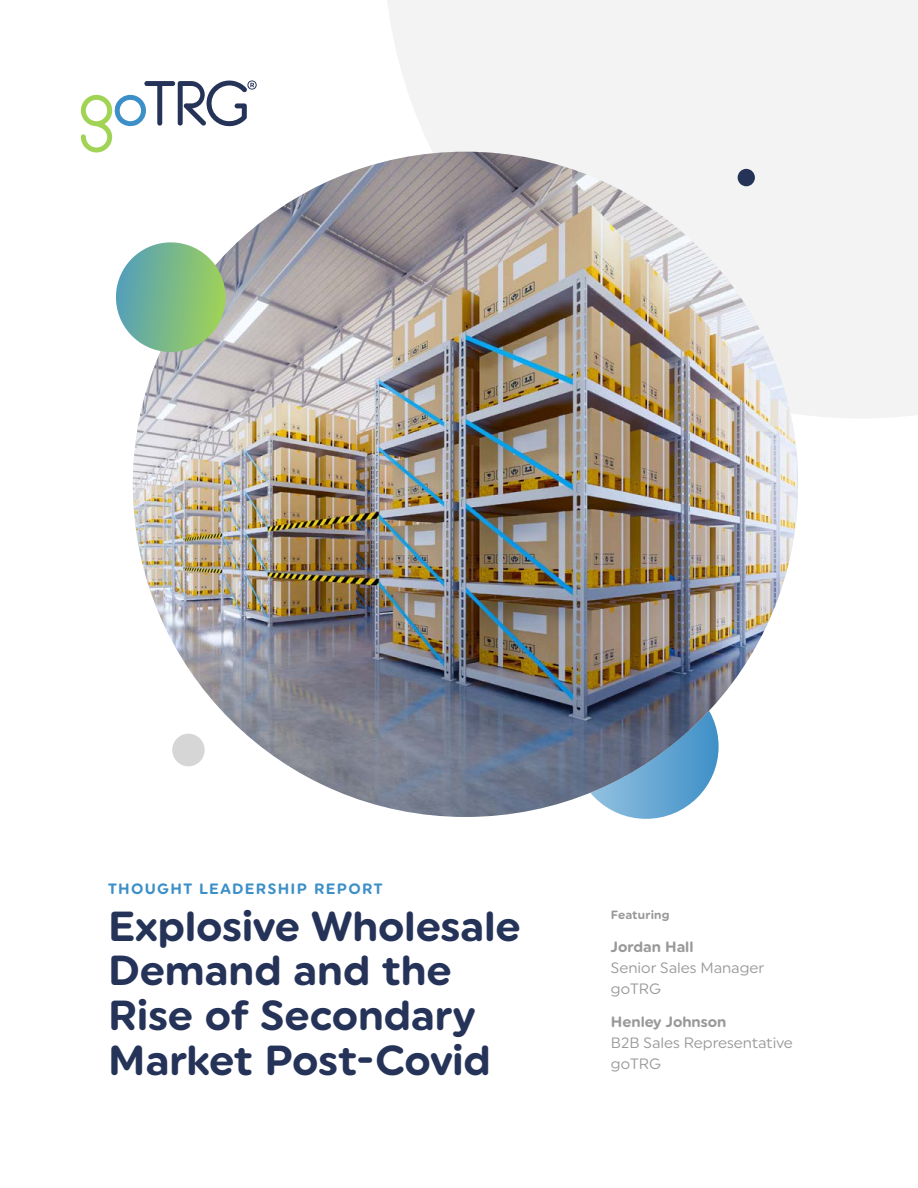
<style>
.page{position:relative;width:918px;height:1188px;background:#fff}
.page>*{position:absolute;margin:0;border:0;box-sizing:border-box;transform-origin:0 0}
.t1{font:700 42px/45px "Uniform Rounded";letter-spacing:-.005em;color:#263359}
.t2{font:15px/21px "Uniform Rounded";color:#999}
.t3{font:700 15px "Uniform Rounded";color:#999}
.t4{font:700 15px "Uniform Rounded";letter-spacing:.09em;color:#3d8fc7}
.t5{font:700 12px "Uniform Rounded";letter-spacing:.02em;color:#999}
</style>
<div class="page">
<svg style="left:573px;top:674px;width:146px;height:145px;background:#62a4d1"></svg>
<div style="left:383px;top:0;width:535px;height:418px;background:#f3f3f3"></div>
<svg style="left:80px;top:80px;width:177px;height:72px"></svg>
<img style="left:133px;top:152px;width:665px;height:665px;border-radius:333px">
<div style="left:738px;top:169px;width:17px;height:17px;background:#263359;border-radius:50%"></div>
<div style="left:172px;top:734px;width:33px;height:32px;background:#d6d6d6;border-radius:50%"></div>
<svg style="left:116px;top:242px;width:113px;height:114px"></svg>
<p class="t4" style="left:108px;top:880px;width:276px">THOUGHT LEADERSHIP REPORT</p>
<p class="t1" style="left:108px;top:903px;width:414px">Explosive Wholesale<br>Demand and the<br>Rise of Secondary<br>Market Post-Covid</p>
<p class="t5" style="left:611px;top:907px;width:60px">Featuring</p>
<p class="t3" style="left:611px;top:938px;width:84px">Jordan Hall</p>
<p class="t2" style="left:611px;top:957px;width:155px">Senior Sales Manager goTRG</p>
<p class="t3" style="left:611px;top:1013px;width:117px">Henley Johnson</p>
<p class="t2" style="left:611px;top:1032px;width:183px">B2B Sales Representative goTRG</p>
</div>
